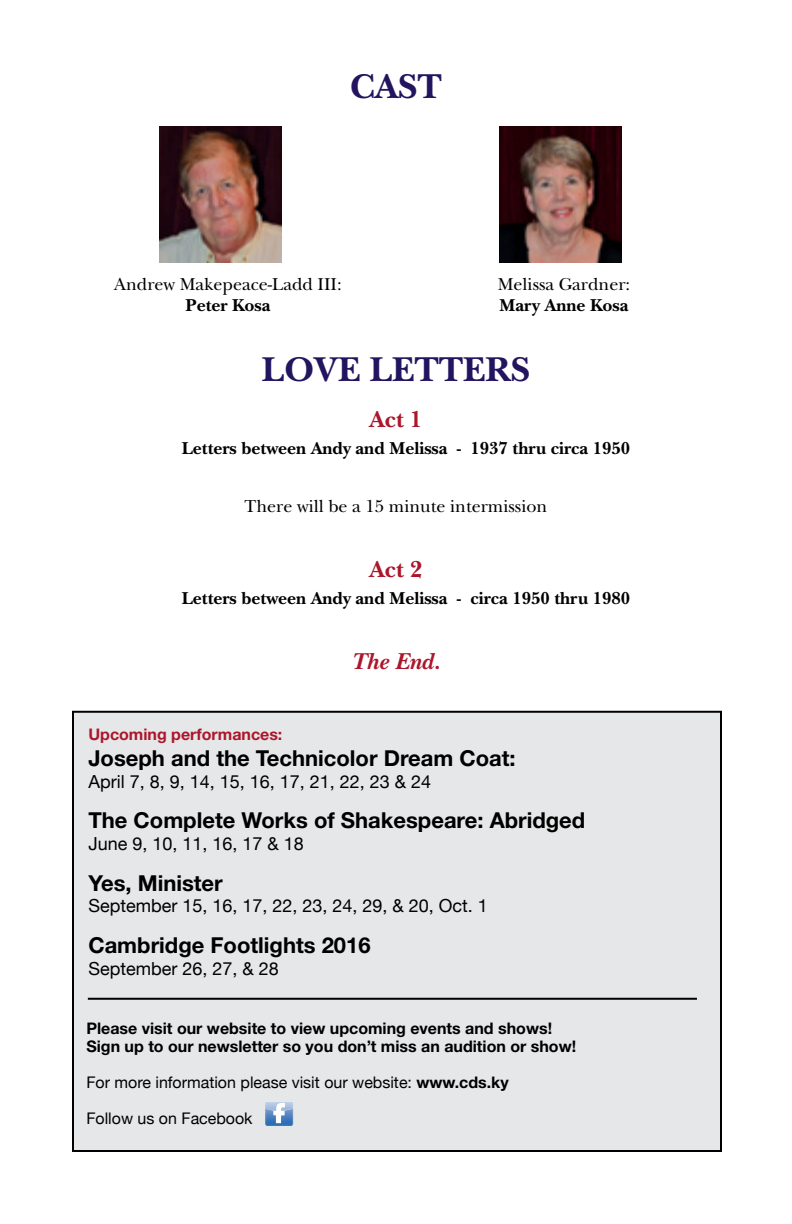
<style>
.page{position:relative;width:792px;height:1224px;background:#fff}
.page>*{position:absolute;margin:0;border:0;box-sizing:border-box;transform-origin:0 0}
.t1{font:700 36px "New Baskerville";color:#23145f}
.t2{font:700 24px "New Baskerville";color:#ac162c}
.t3{font:italic 700 24px "New Baskerville";color:#ac162c}
.t4{font:700 22px "Helvetica Neue";color:#000}
.t5{font:700 18px "New Baskerville";color:#000}
.t6{font:18px "Helvetica Neue";color:#000}
.t7{font:18px "New Baskerville";color:#000}
.t8{font:700 16px/18px "Helvetica Neue";color:#000}
.t9{font:16px "Helvetica Neue";color:#000}
.t10{font:700 16px "Helvetica Neue";color:#ac162c}
.s1{font-weight:700}
</style>
<div class="page">
<div style="left:73px;top:712px;width:648px;height:439px;background:#e6e7e8"></div>
<div style="left:72px;top:711px;width:650px;height:441px;border:2px solid #000"></div>
<img style="left:265px;top:1111px;width:28px;height:15px">
<img style="left:265px;top:1102px;width:28px;height:9px">
<svg style="left:273px;top:1103px;width:12px;height:20px"></svg>
<img style="left:160px;top:126px;width:122px;height:136px">
<img style="left:500px;top:126px;width:122px;height:136px">
<hr style="left:88px;top:998px;width:609px;height:2px;background:#000">
<h1 class="t1" style="left:350px;top:66px;width:93px">CAST</h1>
<p class="t7" style="left:114px;top:273px;width:229px">Andrew Makepeace-Ladd III:</p>
<p class="t5" style="left:186px;top:295px;width:87px">Peter Kosa</p>
<p class="t7" style="left:498px;top:273px;width:134px">Melissa Gardner:</p>
<p class="t5" style="left:500px;top:295px;width:130px">Mary Anne Kosa</p>
<h1 class="t1" style="left:262px;top:348px;width:156px">LOVE LETTER</h1>
<h1 class="t1" style="left:511px;top:348px;width:21px">S</h1>
<h2 class="t2" style="left:370px;top:406px;width:54px">Act 1</h2>
<p class="t5" style="left:182px;top:438px;width:450px">Letters between Andy and Melissa - 1937 thru circa 1950</p>
<p class="t7" style="left:245px;top:496px;width:304px">There will be a 15 minute intermission</p>
<h2 class="t2" style="left:370px;top:555px;width:54px">Act 2</h2>
<p class="t5" style="left:182px;top:587px;width:450px">Letters between Andy and Melissa - circa 1950 thru 1980</p>
<h2 class="t3" style="left:352px;top:647px;width:90px">The End.</h2>
<p class="t10" style="left:88px;top:724px;width:196px">Upcoming performances:</p>
<p class="t4" style="left:88px;top:745px;width:429px">Joseph and the Technicolor Dream Coat:</p>
<p class="t6" style="left:88px;top:771px;width:344px">April 7, 8, 9, 14, 15, 16, 17, 21, 22, 23 &amp; 24</p>
<p class="t4" style="left:88px;top:807px;width:498px">The Complete Works of Shakespeare: Abridged</p>
<p class="t6" style="left:88px;top:833px;width:217px">June 9, 10, 11, 16, 17 &amp; 18</p>
<p class="t4" style="left:88px;top:869px;width:136px">Yes, Minister</p>
<p class="t6" style="left:88px;top:895px;width:401px">September 15, 16, 17, 22, 23, 24, 29, &amp; 20, Oct. 1</p>
<p class="t4" style="left:88px;top:932px;width:284px">Cambridge Footlights 2016</p>
<p class="t6" style="left:88px;top:958px;width:192px">September 26, 27, &amp; 28</p>
<p class="t8" style="left:86px;top:1019px;width:491px">Please visit our website to view upcoming events and shows!<br>Sign up to our newsletter so you don’t miss an audition or show!</p>
<p class="t9" style="left:86px;top:1073px;width:424px">For more information please visit our website: <span class="s1">www.cds.ky</span></p>
<p class="t9" style="left:86px;top:1109px;width:168px">Follow us on Facebook</p>
</div>
